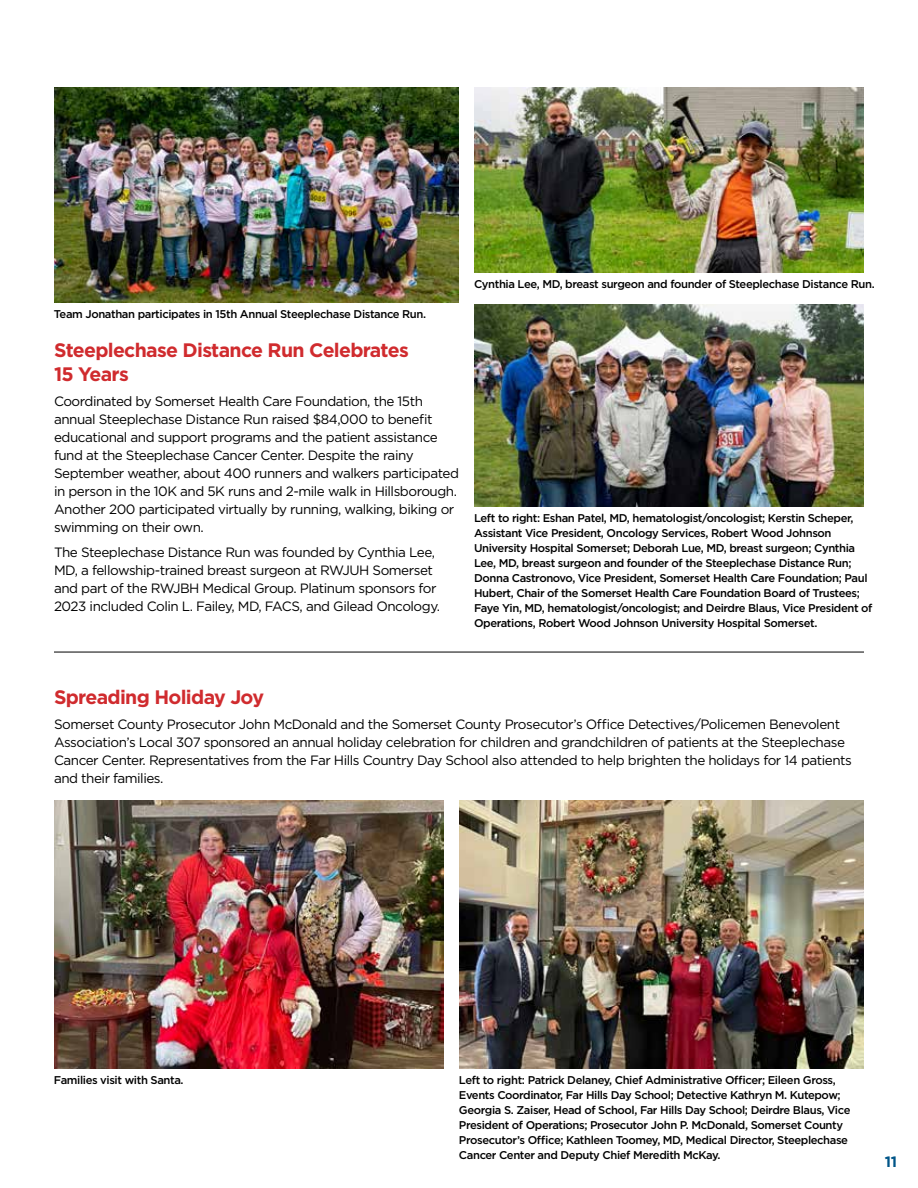
<style>
.page{position:relative;width:918px;height:1188px;background:#fff}
.page>*{position:absolute;margin:0;border:0;box-sizing:border-box;transform-origin:0 0}
.t1{font:700 19.5px/24px "Gotham";letter-spacing:-.035em;color:#d02b2e}
.t2{font:700 15px "Gotham";color:#058}
.t3{font:13.5px/18px "Gotham";letter-spacing:-.035em;color:#000}
.t4{font:500 11.25px/15px "Gotham";letter-spacing:-.035em;color:#000}
</style>
<div class="page">
<hr style="left:54px;top:652px;width:810px;height:1px;background:#000">
<img style="left:474px;top:305px;width:390px;height:201px">
<img style="left:54px;top:87px;width:405px;height:216px">
<img style="left:459px;top:800px;width:405px;height:269px">
<img style="left:54px;top:800px;width:390px;height:269px">
<img style="left:474px;top:87px;width:390px;height:185px">
<p class="t4" style="left:54px;top:307px;width:374px">Team Jonathan participates in 15th Annual Steeplechase Distance Run.</p>
<h1 class="t1" style="left:54px;top:338px;width:356px">Steeplechase Distance Run Celebrates<br>15 Years</h1>
<p class="t3" style="left:54px;top:392px;width:406px">Coordinated by Somerset Health Care Foundation, the 15th annual Steeplechase Distance Run raised $84,000 to benefit educational and support programs and the patient assistance fund at the Steeplechase Cancer Center. Despite the rainy September weather, about 400 runners and walkers participated in person in the 10K and 5K runs and 2-mile walk in Hillsborough.<br>Another 200 participated virtually by running, walking, biking or swimming on their own.</p>
<p class="t3" style="left:54px;top:542px;width:388px">The Steeplechase Distance Run was founded by Cynthia Lee, MD, a fellowship-trained breast surgeon at RWJUH Somerset and part of the RWJBH Medical Group. Platinum sponsors for 2023 included Colin L. Failey, MD, FACS, and Gilead Oncology.</p>
<p class="t4" style="left:474px;top:276px;width:402px">Cynthia Lee, MD, breast surgeon and founder of Steeplechase Distance Run.</p>
<p class="t4" style="left:474px;top:510px;width:400px">Left to right: Eshan Patel, MD, hematologist/oncologist; Kerstin Scheper, Assistant Vice President, Oncology Services, Robert Wood Johnson University Hospital Somerset; Deborah Lue, MD, breast surgeon; Cynthia Lee, MD, breast surgeon and founder of the Steeplechase Distance Run; Donna Castronovo, Vice President, Somerset Health Care Foundation; Paul Hubert, Chair of the Somerset Health Care Foundation Board of Trustees; Faye Yin, MD, hematologist/oncologist; and Deirdre Blaus, Vice President of Operations, Robert Wood Johnson University Hospital Somerset.</p>
<h1 class="t1" style="left:54px;top:685px;width:212px">Spreading Holiday Joy</h1>
<p class="t3" style="left:54px;top:715px;width:799px">Somerset County Prosecutor John McDonald and the Somerset County Prosecutor’s Office Detectives/Policemen Benevolent Association’s Local 307 sponsored an annual holiday celebration for children and grandchildren of patients at the Steeplechase Cancer Center. Representatives from the Far Hills Country Day School also attended to help brighten the holidays for 14 patients and their families.</p>
<p class="t4" style="left:54px;top:1072px;width:131px">Families visit with Santa.</p>
<p class="t4" style="left:459px;top:1072px;width:393px">Left to right: Patrick Delaney, Chief Administrative Officer; Eileen Gross, Events Coordinator, Far Hills Day School; Detective Kathryn M. Kutepow; Georgia S. Zaiser, Head of School, Far Hills Day School; Deirdre Blaus, Vice President of Operations; Prosecutor John P. McDonald, Somerset County Prosecutor’s Office; Kathleen Toomey, MD, Medical Director, Steeplechase Cancer Center and Deputy Chief Meredith McKay.</p>
<h2 class="t2" style="left:885px;top:1152px;width:14px">11</h2>
</div>
